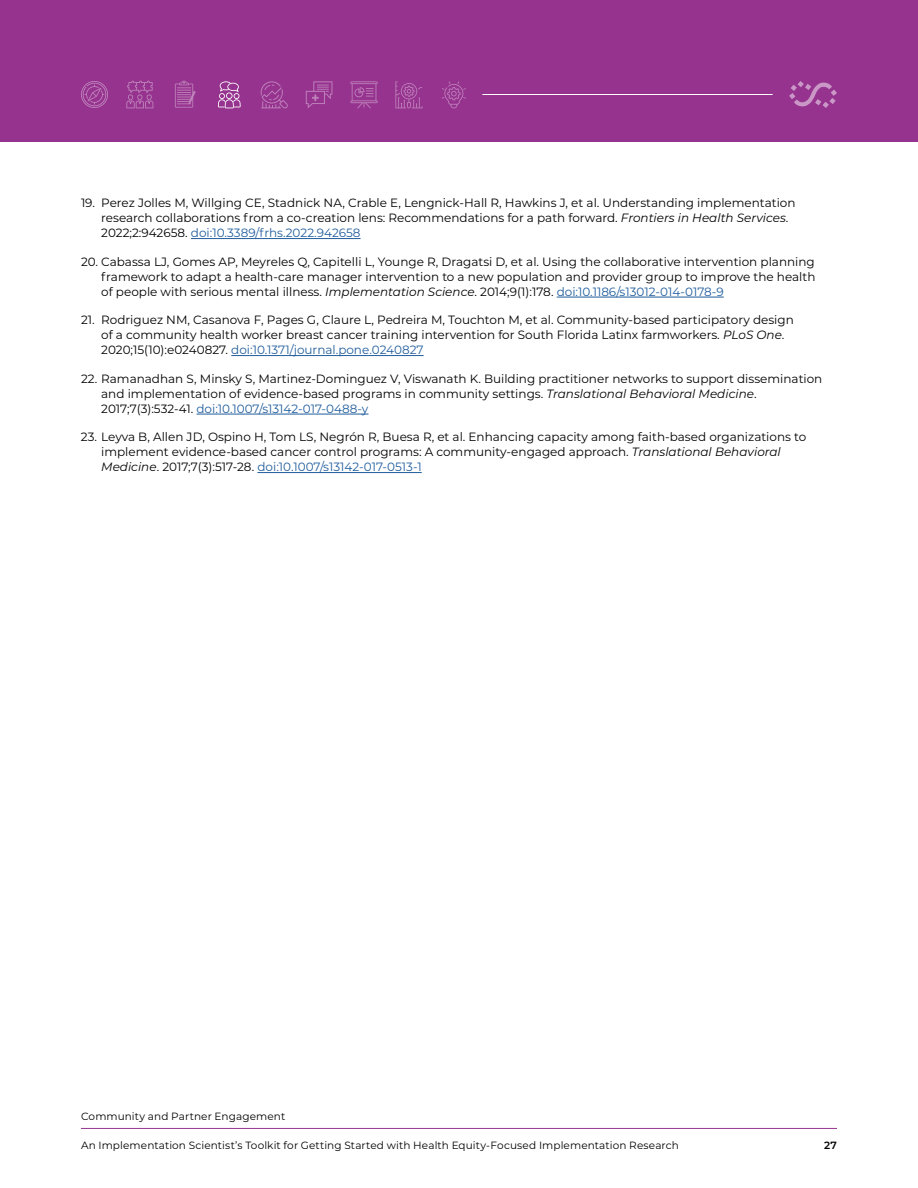
<style>
.page{position:relative;width:918px;height:1188px;background:#fff}
.page>*{position:absolute;margin:0;border:0;box-sizing:border-box;transform-origin:0 0}
.t1{font:12px/15px "Montserrat";color:#000}
.t2{font:10.5px "Montserrat";letter-spacing:.01em;color:#000}
.t3{font:600 10.5px "Montserrat";color:#000}
.s1{font-style:italic}
.s2{color:#205d9d}
</style>
<div class="page">
<div style="left:0;top:0;width:918px;height:142px;background:#96338f"></div>
<hr style="left:81px;top:1128px;width:756px;height:1px;background:#96338f">
<hr style="left:482px;top:94px;width:291px;height:1px;background:#fff">
<svg style="left:81px;top:81px;width:27px;height:27px"></svg>
<svg style="left:126px;top:81px;width:27px;height:27px"></svg>
<svg style="left:175px;top:81px;width:21px;height:27px"></svg>
<svg style="left:218px;top:81px;width:23px;height:27px"></svg>
<svg style="left:261px;top:81px;width:27px;height:27px"></svg>
<svg style="left:306px;top:81px;width:26px;height:27px"></svg>
<svg style="left:350px;top:81px;width:28px;height:27px"></svg>
<svg style="left:395px;top:81px;width:28px;height:27px"></svg>
<svg style="left:442px;top:81px;width:24px;height:27px"></svg>
<svg style="left:789px;top:81px;width:48px;height:27px"></svg>
<hr style="left:191px;top:238px;width:170px;height:1px;background:#205d9d">
<hr style="left:557px;top:297px;width:167px;height:1px;background:#205d9d">
<hr style="left:231px;top:355px;width:193px;height:1px;background:#205d9d">
<hr style="left:197px;top:414px;width:171px;height:1px;background:#205d9d">
<hr style="left:257px;top:472px;width:165px;height:1px;background:#205d9d">
<p class="t1" style="left:101px;top:195px;width:696px;text-indent:-20px">19. Perez Jolles M, Willging CE, Stadnick NA, Crable E, Lengnick-Hall R, Hawkins J, et al. Understanding implementation research collaborations from a co-creation lens: Recommendations for a path forward. <span class="s1">Frontiers in Health Services</span>.<br>2022;2:942658. <span class="s2">doi:10.3389/frhs.2022.942658</span></p>
<p class="t1" style="left:101px;top:254px;width:716px;text-align:justify;text-indent:-20px">20. Cabassa LJ, Gomes AP, Meyreles Q, Capitelli L, Younge R, Dragatsi D, et al. Using the collaborative intervention planning framework to adapt a health-care manager intervention to a new population and provider group to improve the health of people with serious mental illness. <span class="s1">Implementation Science</span>. 2014;9(1):178. <span class="s2">doi:10.1186/s13012-014-0178-9</span></p>
<p class="t1" style="left:101px;top:312px;width:694px;text-indent:-20px">21. Rodriguez NM, Casanova F, Pages G, Claure L, Pedreira M, Touchton M, et al. Community-based participatory design of a community health worker breast cancer training intervention for South Florida Latinx farmworkers. <span class="s1">PLoS One</span>.<br>2020;15(10):e0240827. <span class="s2">doi:10.1371/journal.pone.0240827</span></p>
<p class="t1" style="left:101px;top:371px;width:723px;text-indent:-20px">22. Ramanadhan S, Minsky S, Martinez-Dominguez V, Viswanath K. Building practitioner networks to support dissemination and implementation of evidence-based programs in community settings. <span class="s1">Translational Behavioral Medicine</span>.<br>2017;7(3):532-41. <span class="s2">doi:10.1007/s13142-017-0488-y</span></p>
<p class="t1" style="left:101px;top:429px;width:707px;text-indent:-20px">23. Leyva B, Allen JD, Ospino H, Tom LS, Negrón R, Buesa R, et al. Enhancing capacity among faith-based organizations to implement evidence-based cancer control programs: A community-engaged approach. <span class="s1">Translational Behavioral<br>Medicine</span>. 2017;7(3):517-28. <span class="s2">doi:10.1007/s13142-017-0513-1</span></p>
<p class="t2" style="left:81px;top:1109px;width:206px">Community and Partner Engagement</p>
<p class="t2" style="left:81px;top:1138px;width:599px">An Implementation Scientist’s Toolkit for Getting Started with Health Equity-Focused Implementation Research</p>
<p class="t3" style="left:824px;top:1138px;width:14px">27</p>
</div>
